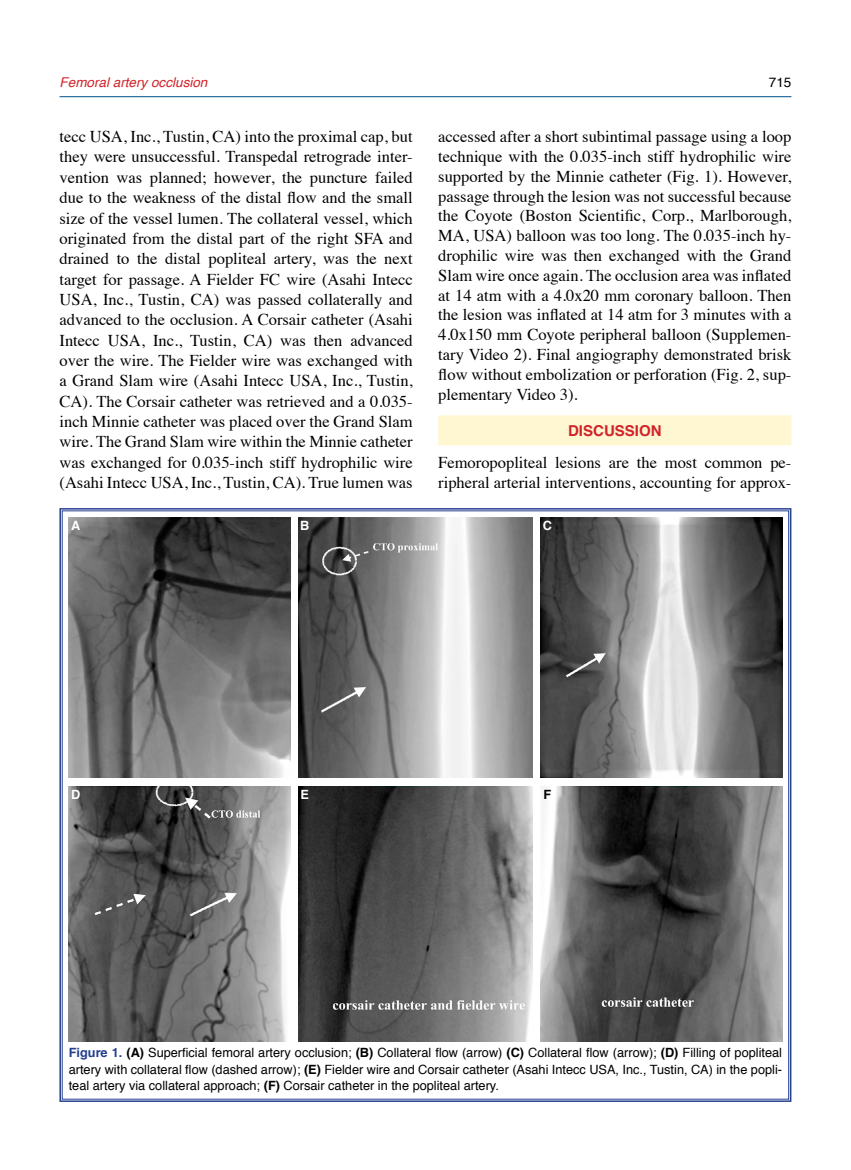
<style>
.page{position:relative;width:851px;height:1170px;background:#fff}
.page>*{position:absolute;margin:0;border:0;box-sizing:border-box;transform-origin:0 0}
.t1{font:16.5px/20.4px "Times";color:#000;text-align:justify}
.t2{font:700 15px "Helvetica";color:#d2232a}
.t3{font:italic 13.5px "Helvetica";color:#d2232a}
.t4{font:13.5px "Helvetica";color:#000}
.t5{font:12.75px/16.5px "Helvetica";color:#000;text-align:justify}
.t6{font:700 12.75px "Helvetica";color:#fff}
.t7{font:700 12.75px "Helvetica";color:#000}
.s1{font-weight:700;color:#25408f}
.s2{font-weight:700}
</style>
<div class="page">
<div style="left:438px;top:415px;width:353px;height:30px;background:#fff6d2"></div>
<svg style="left:59px;top:508px;width:733px;height:594px"></svg>
<img style="left:69px;top:517px;width:222px;height:260px">
<img style="left:299px;top:517px;width:233px;height:260px">
<img style="left:540px;top:517px;width:242px;height:260px">
<img style="left:69px;top:786px;width:222px;height:255px">
<img style="left:299px;top:786px;width:233px;height:255px">
<img style="left:540px;top:786px;width:242px;height:255px">
<hr style="left:60px;top:96px;width:731px;height:1px;background:#00508a">
<p class="t3" style="left:60px;top:71px;width:149px">Femoral artery occlusion</p>
<p class="t4" style="left:768px;top:72px;width:24px">715</p>
<p class="t1" style="left:60px;top:125px;width:354px">tecc USA, Inc., Tustin, CA) into the proximal cap, but they were unsuccessful. Transpedal retrograde inter&shy;vention was planned; however, the puncture failed due to the weakness of the distal flow and the small size of the vessel lumen. The collateral vessel, which originated from the distal part of the right SFA and drained to the distal popliteal artery, was the next target for passage. A Fielder FC wire (Asahi Intecc USA, Inc., Tustin, CA) was passed collaterally and advanced to the occlusion. A Corsair catheter (Asahi Intecc USA, Inc., Tustin, CA) was then advanced over the wire. The Fielder wire was exchanged with a Grand Slam wire (Asahi Intecc USA, Inc., Tustin, CA). The Corsair catheter was retrieved and a 0.035- inch Minnie catheter was placed over the Grand Slam wire. The Grand Slam wire within the Minnie catheter was exchanged for 0.035-inch stiff hydrophilic wire (Asahi Intecc USA, Inc., Tustin, CA). True lumen was</p>
<p class="t1" style="left:438px;top:125px;width:354px;line-height:19.8px">accessed after a short subintimal passage using a loop technique with the 0.035-inch stiff hydrophilic wire supported by the Minnie catheter (Fig. 1). However, passage through the lesion was not successful because the Coyote (Boston Scientific, Corp., Marlborough, MA, USA) balloon was too long. The 0.035-inch hy&shy;drophilic wire was then exchanged with the Grand Slam wire once again. The occlusion area was inflated at 14 atm with a 4.0x20 mm coronary balloon. Then the lesion was inflated at 14 atm for 3 minutes with a 4.0x150 mm Coyote peripheral balloon (Supplemen&shy;tary Video 2). Final angiography demonstrated brisk flow without embolization or perforation (Fig. 2, sup&shy;plementary Video 3).</p>
<p class="t2" style="left:568px;top:418px;width:95px">DISCUSSION</p>
<p class="t1" style="left:438px;top:451px;width:354px;line-height:19.8px">Femoropopliteal lesions are the most common pe&shy;ripheral arterial interventions, accounting for approx-</p>
<p class="t6" style="left:71px;top:515px;width:11px">A</p>
<p class="t6" style="left:71px;top:784px;width:11px">D</p>
<p class="t6" style="left:300px;top:515px;width:11px">B</p>
<p class="t6" style="left:300px;top:784px;width:10px">E</p>
<p class="t6" style="left:542px;top:515px;width:11px">C</p>
<p class="t7" style="left:543px;top:784px;width:9px">F</p>
<p class="t5" style="left:69px;top:1044px;width:714px"><span class="s1">Figure 1.</span> <span class="s2">(A)</span> Superficial femoral artery occlusion; <span class="s2">(B)</span> Collateral flow (arrow) <span class="s2">(C)</span> Collateral flow (arrow); <span class="s2">(D)</span> Filling of popliteal artery with collateral flow (dashed arrow); <span class="s2">(E)</span> Fielder wire and Corsair catheter (Asahi Intecc USA, Inc., Tustin, CA) in the popli&shy;teal artery via collateral approach; <span class="s2">(F)</span> Corsair catheter in the popliteal artery.</p>
</div>
